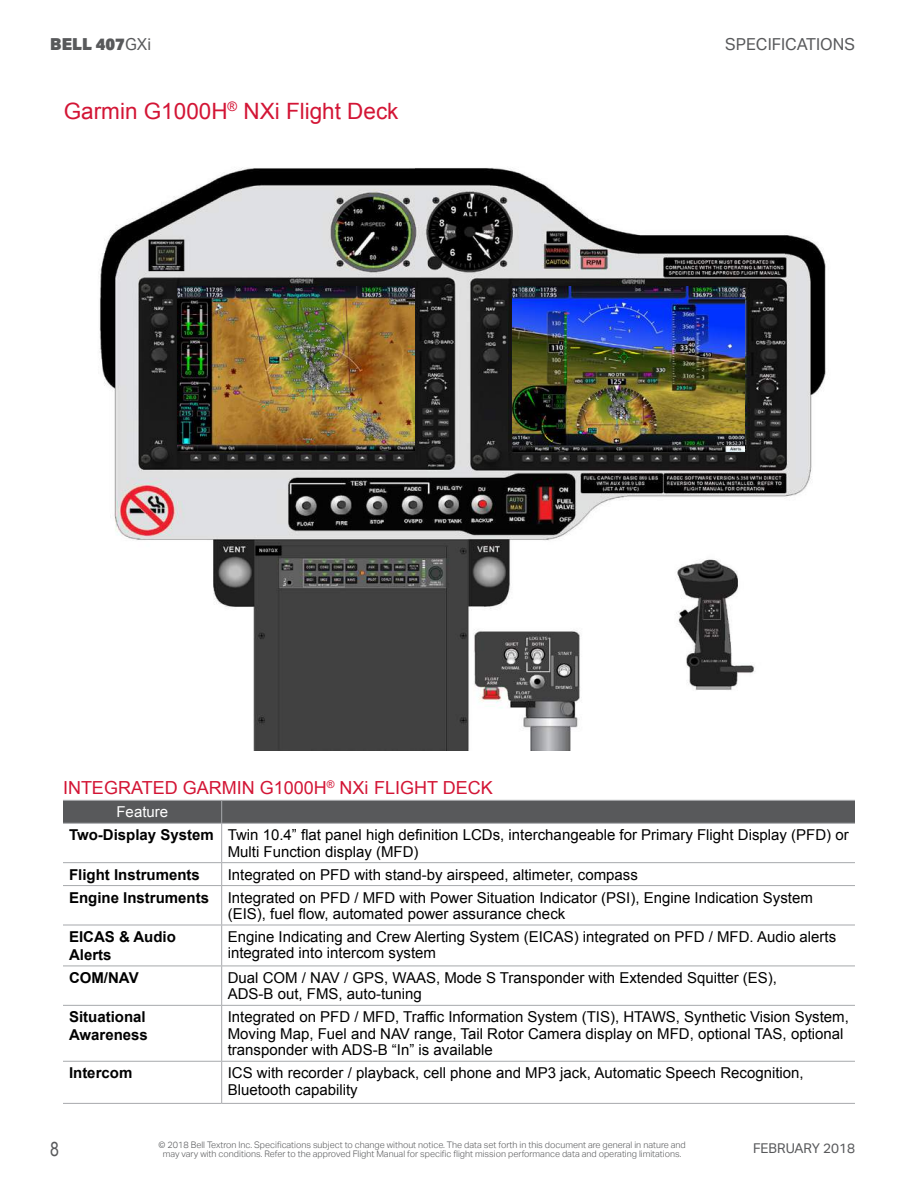
<style>
.page{position:relative;width:918px;height:1188px;background:#fff}
.page>*{position:absolute;margin:0;border:0;box-sizing:border-box;transform-origin:0 0}
.t1{font:22.5px "Arial";color:#d31535}
.t2{font:19.5px "Arial Narrow";color:#58595b}
.t3{font:18px "Arial";color:#d31535}
.t4{font:16.5px "Aktiv Grotesk";color:#58595b}
.t5{font:900 16.5px "Aktiv Grotesk";color:#58595b}
.t6{font:15px/16.5px "Arial";color:#000}
.t7{font:700 15px/18px "Arial";color:#000}
.t8{font:13.5px "Aktiv Grotesk";color:#58595b}
.t9{font:300 9px/9px "Aktiv Grotesk";color:#58595b;text-align:center}
.s1{font-weight:400}
.s2{color:#fff}
.s3{font-weight:700}
</style>
<div class="page">
<svg style="left:63px;top:800px;width:792px;height:23px;background:#5c5d5f"></svg>
<hr style="left:63px;top:823px;width:159px;height:1px;background:#a7a9ac">
<hr style="left:222px;top:823px;width:633px;height:1px;background:#a7a9ac">
<hr style="left:221px;top:824px;width:1px;height:38px;background:#a7a9ac">
<hr style="left:63px;top:862px;width:159px;height:1px;background:#a7a9ac">
<hr style="left:222px;top:862px;width:633px;height:1px;background:#a7a9ac">
<svg style="left:221px;top:863px;width:1px;height:22px"></svg>
<hr style="left:63px;top:885px;width:159px;height:1px;background:#a7a9ac">
<hr style="left:222px;top:885px;width:633px;height:1px;background:#a7a9ac">
<hr style="left:221px;top:886px;width:1px;height:39px;background:#a7a9ac">
<hr style="left:63px;top:925px;width:159px;height:1px;background:#a7a9ac">
<hr style="left:222px;top:925px;width:633px;height:1px;background:#a7a9ac">
<hr style="left:221px;top:925px;width:1px;height:41px;background:#a7a9ac">
<hr style="left:63px;top:966px;width:159px;height:1px;background:#a7a9ac">
<hr style="left:222px;top:966px;width:633px;height:1px;background:#a7a9ac">
<hr style="left:221px;top:966px;width:1px;height:39px;background:#a7a9ac">
<hr style="left:63px;top:1005px;width:159px;height:1px;background:#a7a9ac">
<hr style="left:222px;top:1005px;width:633px;height:1px;background:#a7a9ac">
<hr style="left:221px;top:1006px;width:1px;height:55px;background:#a7a9ac">
<hr style="left:63px;top:1061px;width:159px;height:1px;background:#a7a9ac">
<hr style="left:222px;top:1061px;width:633px;height:1px;background:#a7a9ac">
<hr style="left:221px;top:1062px;width:1px;height:41px;background:#a7a9ac">
<hr style="left:63px;top:1103px;width:159px;height:1px;background:#a7a9ac">
<hr style="left:222px;top:1103px;width:633px;height:1px;background:#a7a9ac">
<img style="left:99px;top:167px;width:728px;height:583px">
<img style="left:177px;top:286px;width:237px;height:165px">
<img style="left:512px;top:287px;width:232px;height:164px">
<p class="t5" style="left:50px;top:33px;width:102px">BELL 407<span class="s1">GXi</span></p>
<h1 class="t1" style="left:64px;top:96px;width:336px">Garmin G1000H<sup>®</sup> NXi Flight Deck</h1>
<p class="t4" style="left:725px;top:34px;width:131px">SPECIFICATIONS</p>
<p class="t3" style="left:63px;top:776px;width:431px">INTEGRATED GARMIN G1000H<sup>®</sup> NXi FLIGHT DECK</p>
<p class="t6" style="left:69px;top:801px;width:781px;line-height:23px;text-indent:47px"><span class="s2">Feature<br></span><span class="s3">Two-Display System</span> Twin 10.4” flat panel high definition LCDs, interchangeable for Primary Flight Display (PFD) or</p>
<p class="t6" style="left:228px;top:843px;width:192px">Multi Function display (MFD)</p>
<p class="t7" style="left:69px;top:866px;width:132px">Flight Instruments</p>
<p class="t6" style="left:69px;top:863px;width:745px;line-height:23px;text-indent:159px">Integrated on PFD with stand-by airspeed, altimeter, compass<br><span class="s3">Engine Instruments</span> Integrated on PFD / MFD with Power Situation Indicator (PSI), Engine Indication System</p>
<p class="t6" style="left:228px;top:906px;width:339px">(EIS), fuel flow, automated power assurance check</p>
<p class="t7" style="left:69px;top:928px;width:108px">EICAS &amp; Audio<br>Alerts</p>
<p class="t6" style="left:228px;top:929px;width:610px">Engine Indicating and Crew Alerting System (EICAS) integrated on PFD / MFD. Audio alerts integrated into intercom system</p>
<p class="t7" style="left:69px;top:969px;width:71px">COM/NAV</p>
<p class="t6" style="left:228px;top:969px;width:551px">Dual COM / NAV / GPS, WAAS, Mode S Transponder with Extended Squitter (ES),<br>ADS-B out, FMS, auto-tuning</p>
<p class="t7" style="left:69px;top:1009px;width:80px">Situational<br>Awareness</p>
<p class="t6" style="left:228px;top:1009px;width:623px">Integrated on PFD / MFD, Traffic Information System (TIS), HTAWS, Synthetic Vision System,<br>Moving Map, Fuel and NAV range, Tail Rotor Camera display on MFD, optional TAS, optional transponder with ADS-B “In” is available</p>
<p class="t7" style="left:69px;top:1064px;width:65px">Intercom</p>
<p class="t6" style="left:228px;top:1065px;width:578px">ICS with recorder / playback, cell phone and MP3 jack, Automatic Speech Recognition,<br>Bluetooth capability</p>
<h2 class="t2" style="left:50px;top:1135px;width:10px">8</h2>
<p class="t9" style="left:159px;top:1140px;width:529px">© 2018 Bell Textron Inc. Specifications subject to change without notice. The data set forth in this document are general in nature and may vary with conditions. Refer to the approved Flight Manual for specific flight mission performance data and operating limitations.</p>
<p class="t8" style="left:753px;top:1140px;width:103px">FEBRUARY 2018</p>
</div>
